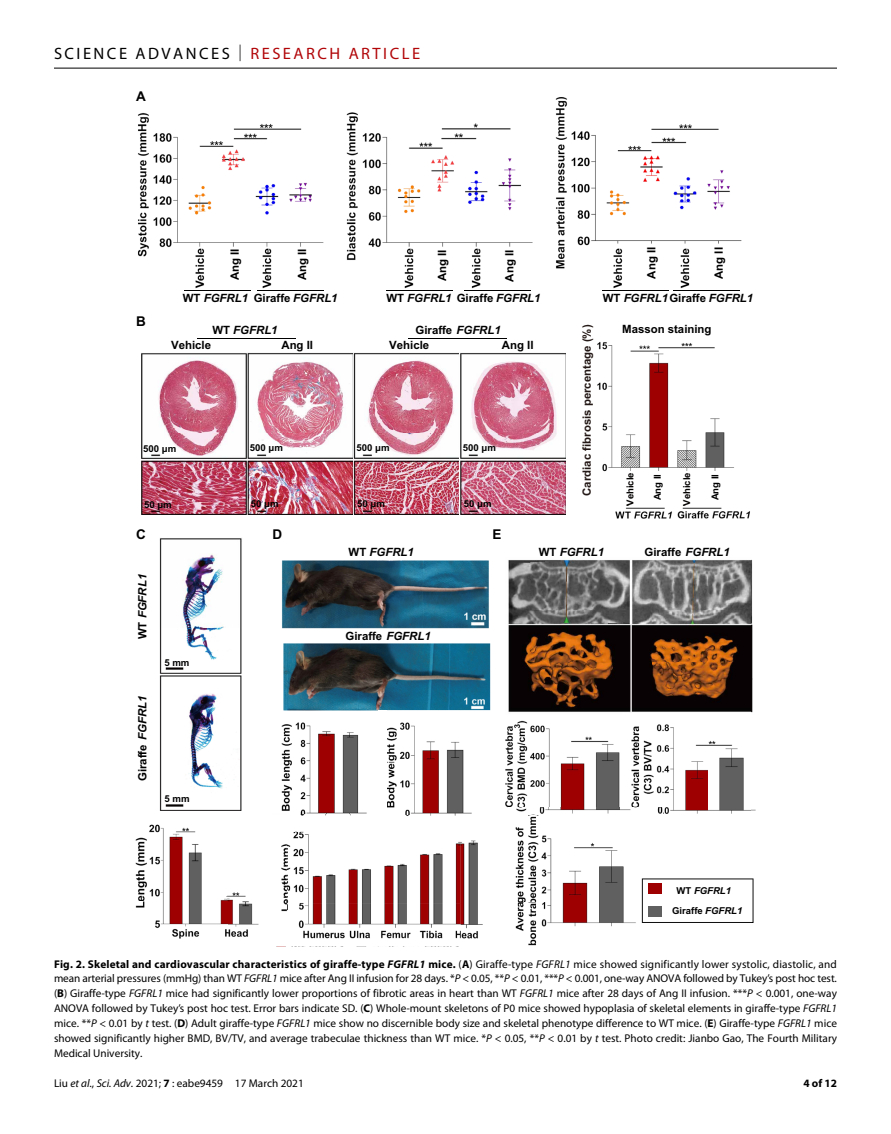
<style>
.page{position:relative;width:891px;height:1134px;background:#fff}
.page>*{position:absolute;margin:0;border:0;box-sizing:border-box;transform-origin:0 0}
.t1{font:16.5px "Myriad Pro";letter-spacing:.15em;color:#000}
.t2{font:700 13.5px "Arial";color:#000}
.t3{font:700 11.4px "Arial";color:#000}
.t4{font:italic 700 11.4px "Arial";color:#000}
.t5{font:700 11.4px "Arial";color:#231815}
.t6{font:11.25px/15px "Myriad Pro";color:#000;text-align:justify}
.t7{font:700 11.25px "Myriad Pro";color:#000}
.t8{font:700 9.45px "Arial";color:#000}
.t9{font:italic 700 9.45px/20.9px "Arial";color:#000}
.t10{font:700 9.45px "Arial";color:#040000}
.s1{font-weight:300}
.s2{color:#b10508}
.s3{font-style:normal}
.s4{font-style:italic}
.s5{font-weight:700}
.s6{font-weight:700;font-style:italic}
</style>
<div class="page">
<hr style="left:54px;top:68px;width:783px;height:1px;background:#000">
<img style="left:138px;top:97px;width:612px;height:711px">
<img style="left:142px;top:352px;width:424px;height:162px">
<img style="left:159px;top:537px;width:84px;height:274px">
<img style="left:135px;top:824px;width:124px;height:115px">
<img style="left:287px;top:832px;width:173px;height:72px">
<img style="left:460px;top:840px;width:23px;height:99px">
<img style="left:287px;top:904px;width:174px;height:35px">
<img style="left:281px;top:844px;width:6px;height:68px">
<img style="left:295px;top:814px;width:56px;height:18px">
<img style="left:274px;top:711px;width:105px;height:103px">
<img style="left:405px;top:814px;width:51px;height:2px">
<img style="left:379px;top:711px;width:113px;height:103px">
<img style="left:515px;top:814px;width:127px;height:88px">
<img style="left:515px;top:902px;width:127px;height:44px">
<img style="left:508px;top:807px;width:116px;height:7px">
<img style="left:624px;top:713px;width:126px;height:101px">
<img style="left:624px;top:807px;width:39px;height:25px">
<hr style="left:184px;top:290px;width:66px;height:1px;background:#000">
<hr style="left:258px;top:290px;width:66px;height:1px;background:#000">
<hr style="left:386px;top:290px;width:67px;height:1px;background:#000">
<hr style="left:464px;top:290px;width:66px;height:1px;background:#000">
<hr style="left:602px;top:290px;width:66px;height:1px;background:#000">
<hr style="left:673px;top:290px;width:67px;height:1px;background:#000">
<hr style="left:197px;top:338px;width:98px;height:1px;background:#000">
<svg style="left:642px;top:878px;width:112px;height:45px"></svg>
<div style="left:578px;top:288px;width:18px;height:222px;background:#fff"></div>
<div style="left:622px;top:471px;width:20px;height:34px;background:#fff"></div>
<div style="left:653px;top:472px;width:15px;height:32px;background:#fff"></div>
<div style="left:679px;top:471px;width:19px;height:34px;background:#fff"></div>
<div style="left:707px;top:472px;width:19px;height:34px;background:#fff"></div>
<hr style="left:408px;top:338px;width:99px;height:1px;background:#000">
<div style="left:270px;top:939px;width:252px;height:7px;background:#fff"></div>
<img style="left:750px;top:559px;width:3px;height:154px">
<img style="left:505px;top:558px;width:245px;height:104px">
<img style="left:505px;top:662px;width:147px;height:53px">
<img style="left:652px;top:662px;width:98px;height:51px">
<h1 class="t1" style="left:54px;top:40px;width:368px">SCIENCE ADVANCES <span class="s1">|</span> <span class="s2">RESEARCH ARTICLE</span></h1>
<p class="t2" style="left:136px;top:87px;width:11px">A</p>
<p class="t3" style="left:227px;top:280px;width:33px;rotate:-90deg">Ang II</p>
<p class="t3" style="left:295px;top:280px;width:33px;rotate:-90deg">Ang II</p>
<p class="t3" style="left:435px;top:281px;width:33px;rotate:-90deg">Ang II</p>
<p class="t3" style="left:502px;top:282px;width:33px;rotate:-90deg">Ang II</p>
<p class="t3" style="left:644px;top:279px;width:33px;rotate:-90deg">Ang II</p>
<p class="t3" style="left:711px;top:279px;width:33px;rotate:-90deg">Ang II</p>
<p class="t4" style="left:183px;top:291px;width:156px"><span class="s3">WT</span> FGFRL1 <span class="s3">Giraffe</span> FGFRL1</p>
<p class="t4" style="left:386px;top:291px;width:156px"><span class="s3">WT</span> FGFRL1 <span class="s3">Giraffe</span> FGFRL1</p>
<p class="t4" style="left:603px;top:291px;width:152px"><span class="s3">WT</span> FGFRL1<span class="s3">Giraffe</span> FGFRL1</p>
<p class="t4" style="left:212px;top:323px;width:67px"><span class="s3">WT</span> FGFRL1</p>
<p class="t3" style="left:416px;top:323px;width:87px">Giraffe <span class="s4">FGFRL1</span></p>
<p class="t3" style="left:171px;top:337px;width:41px">Vehicle</p>
<p class="t3" style="left:389px;top:337px;width:41px">Vehicle</p>
<p class="t2" style="left:136px;top:312px;width:11px">B</p>
<p class="t5" style="left:579px;top:496px;width:173px;rotate:-90deg">Cardiac fibrosis percentage (%)</p>
<p class="t3" style="left:622px;top:322px;width:91px">Masson staining</p>
<p class="t3" style="left:281px;top:337px;width:33px">Ang II</p>
<p class="t3" style="left:502px;top:337px;width:33px">Ang II</p>
<p class="t8" style="left:250px;top:442px;width:35px">500 µm</p>
<p class="t8" style="left:356px;top:442px;width:35px">500 µm</p>
<p class="t8" style="left:463px;top:442px;width:35px">500 µm</p>
<p class="t8" style="left:143px;top:442px;width:35px">500 µm</p>
<p class="t10" style="left:624px;top:506px;width:35px;rotate:-90deg">Vehicle</p>
<p class="t10" style="left:681px;top:506px;width:35px;rotate:-90deg">Vehicle</p>
<p class="t8" style="left:651px;top:500px;width:28px;rotate:-90deg">Ang II</p>
<p class="t8" style="left:709px;top:500px;width:28px;rotate:-90deg">Ang II</p>
<p class="t8" style="left:251px;top:497px;width:29px">50 µm</p>
<p class="t8" style="left:357px;top:497px;width:29px">50 µm</p>
<p class="t8" style="left:464px;top:497px;width:29px">50 µm</p>
<p class="t8" style="left:144px;top:498px;width:29px">50 µm</p>
<p class="t2" style="left:136px;top:525px;width:11px">C</p>
<p class="t2" style="left:273px;top:525px;width:11px">D</p>
<p class="t2" style="left:493px;top:525px;width:11px">E</p>
<p class="t4" style="left:135px;top:639px;width:67px;rotate:-90deg"><span class="s3">WT</span> FGFRL1</p>
<p class="t3" style="left:135px;top:781px;width:87px;rotate:-90deg">Giraffe <span class="s4">FGFRL1</span></p>
<p class="t8" style="left:164px;top:656px;width:27px">5 mm</p>
<p class="t8" style="left:164px;top:793px;width:27px">5 mm</p>
<p class="t4" style="left:349px;top:544px;width:67px"><span class="s3">WT</span> FGFRL1</p>
<p class="t3" style="left:346px;top:629px;width:87px">Giraffe <span class="s4">FGFRL1</span></p>
<p class="t4" style="left:539px;top:544px;width:67px"><span class="s3">WT</span> FGFRL1</p>
<p class="t3" style="left:645px;top:544px;width:87px">Giraffe <span class="s4">FGFRL1</span></p>
<p class="t9" style="left:672px;top:880px;width:72px;text-indent:4px"><span class="s3">WT</span> FGFRL1<br><span class="s3">Giraffe</span> FGFRL1</p>
<p class="t6" style="left:54px;top:956px;width:785px"><span class="s5">Fig. 2. Skeletal and cardiovascular characteristics of giraffe-type</span> <span class="s6">FGFRL1</span> <span class="s5">mice.</span> (<span class="s5">A</span>) Giraffe-type <span class="s4">FGFRL1</span> mice showed significantly lower systolic, diastolic, and mean arterial pressures (mmHg) than WT <span class="s4">FGFRL1</span> mice after Ang II infusion for 28 days. *<span class="s4">P</span> &lt; 0.05, **<span class="s4">P</span> &lt; 0.01, ***<span class="s4">P</span> &lt; 0.001, one-way ANOVA followed by Tukey’s post hoc test. (<span class="s5">B</span>) Giraffe-type <span class="s4">FGFRL1</span> mice had significantly lower proportions of fibrotic areas in heart than WT <span class="s4">FGFRL1</span> mice after 28 days of Ang II infusion. ***<span class="s4">P</span> &lt; 0.001, one-way ANOVA followed by Tukey’s post hoc test. Error bars indicate SD. (<span class="s5">C</span>) Whole-mount skeletons of P0 mice showed hypoplasia of skeletal elements in giraffe-type <span class="s4">FGFRL1 </span>mice. **<span class="s4">P</span> &lt; 0.01 by <span class="s4">t</span> test. (<span class="s5">D</span>) Adult giraffe-type <span class="s4">FGFRL1</span> mice show no discernible body size and skeletal phenotype difference to WT mice. (<span class="s5">E</span>) Giraffe-type <span class="s4">FGFRL1</span> mice showed significantly higher BMD, BV/TV, and average trabeculae thickness than WT mice. *<span class="s4">P</span> &lt; 0.05, **<span class="s4">P</span> &lt; 0.01 by <span class="s4">t</span> test. Photo credit: Jianbo Gao, The Fourth Military Medical University.</p>
<p class="t6" style="left:54px;top:1076px;width:251px">Liu <span class="s4">et al</span>., <span class="s4">Sci. Adv.</span> 2021; <span class="s5">7</span> : eabe9459 17 March 2021</p>
<p class="t7" style="left:803px;top:1074px;width:35px">4 of 12</p>
</div>
